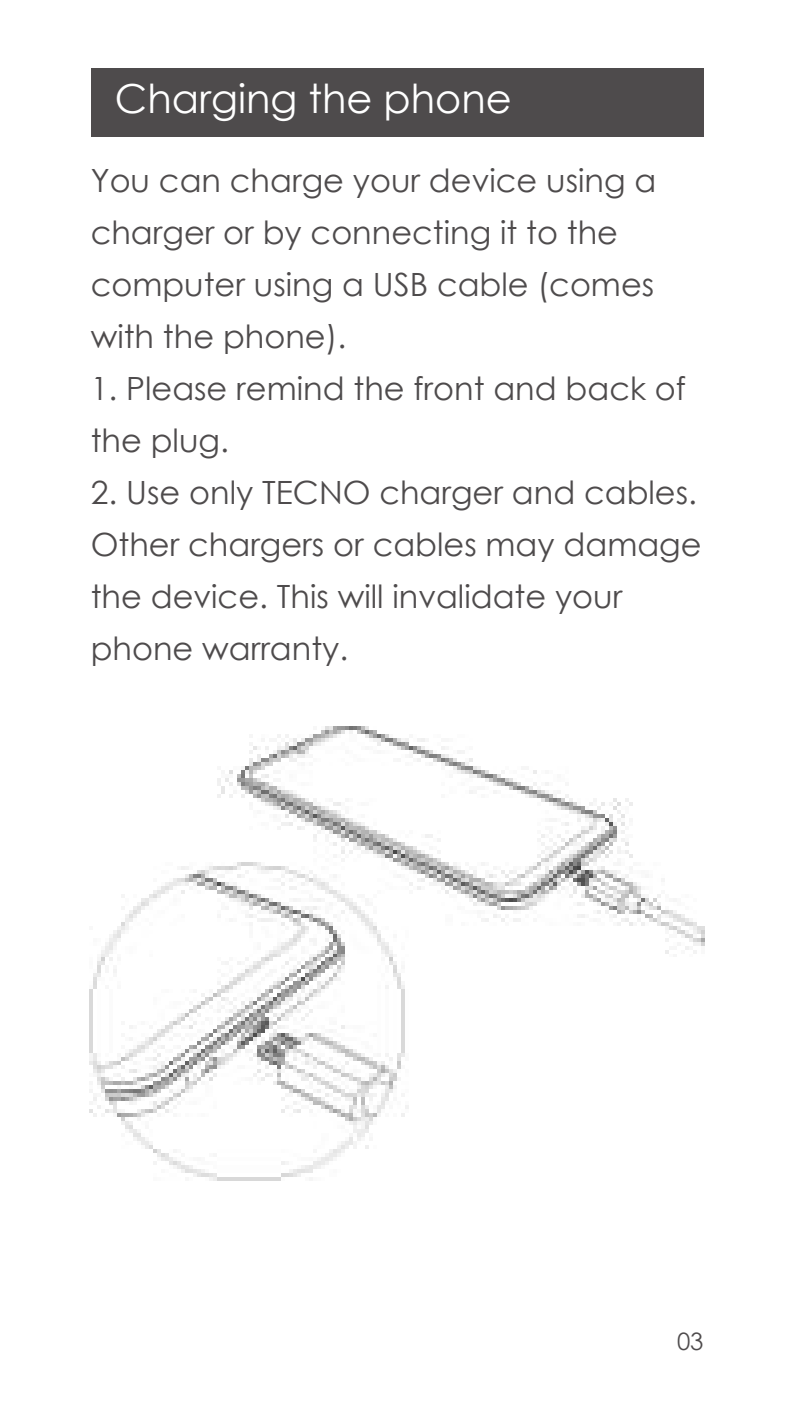
<style>
.page{position:relative;width:794px;height:1418px;background:#fff}
.page>*{position:absolute;margin:0;border:0;box-sizing:border-box;transform-origin:0 0}
.t1{font:40px "Century Gothic";color:#fff}
.t2{font:32px/52px "Century Gothic";color:#4e4b4c}
.t3{font:24px "Century Gothic";color:#4e4b4c}
</style>
<div class="page">
<img style="left:89px;top:726px;width:615px;height:454px">
<div style="left:91px;top:68px;width:612px;height:68px;background:#4e4b4c"></div>
<p class="t1" style="left:115px;top:71px;width:398px">Charging the phone</p>
<p class="t2" style="left:91px;top:154px;width:567px">You can charge your device using a charger or by connecting it to the computer using a USB cable (comes with the phone).</p>
<p class="t2" style="left:91px;top:362px;width:597px">1. Please remind the front and back of the plug.</p>
<p class="t2" style="left:91px;top:466px;width:612px">2. Use only TECNO charger and cables.<br>Other chargers or cables may damage the device. This will invalidate your phone warranty.</p>
<p class="t3" style="left:677px;top:1324px;width:28px">03</p>
</div>
